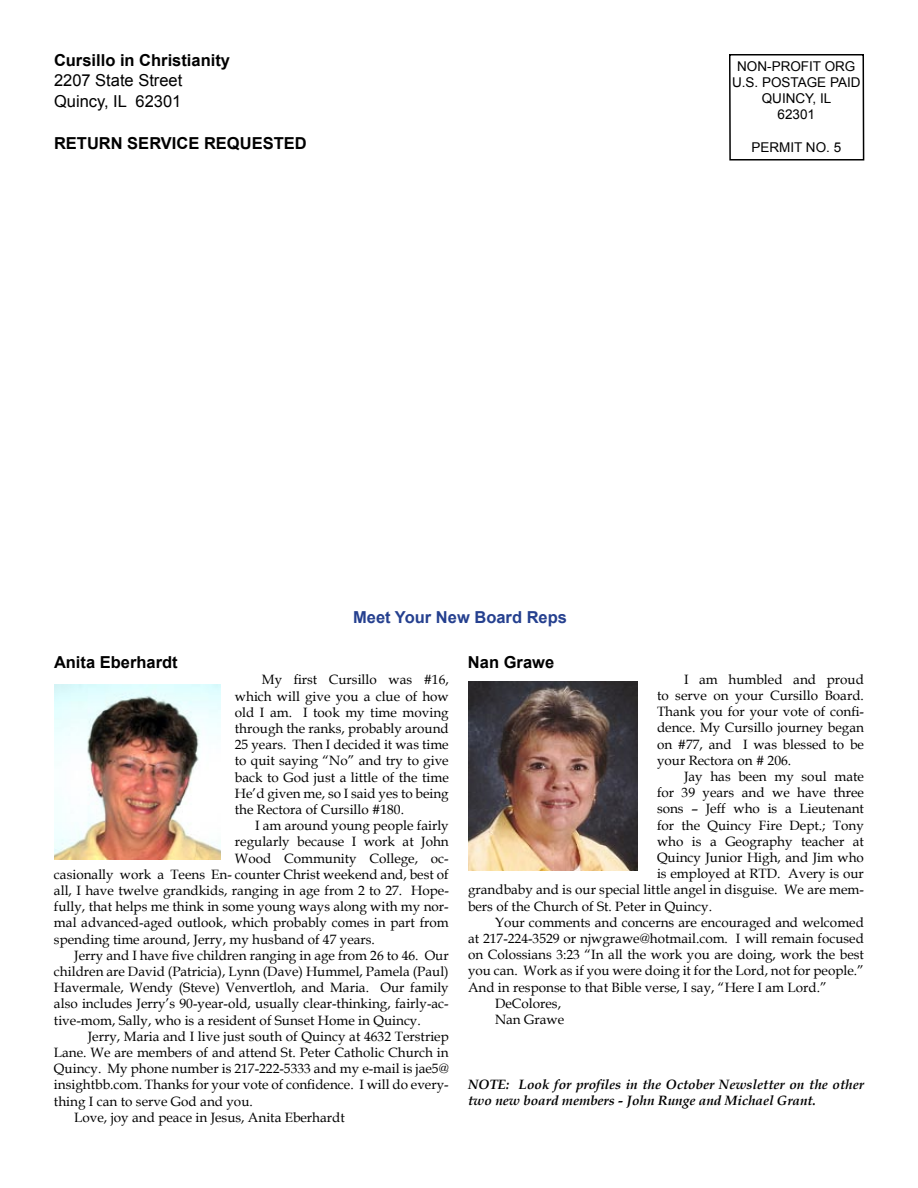
<style>
.page{position:relative;width:918px;height:1188px;background:#fff}
.page>*{position:absolute;margin:0;border:0;box-sizing:border-box;transform-origin:0 0}
.t1{font:700 16.5px "Arial";color:#000}
.t2{font:16.5px/21.6px "Arial";color:#000}
.t3{font:700 16.5px "Arial";color:#25408f}
.t4{font:13.5px/16.2px "Book Antiqua";color:#000;text-align:justify}
.t5{font:italic 700 13.5px/16.2px "Book Antiqua";color:#000}
.t6{font:13.5px/16.2px "Arial";color:#000;text-align:center}
</style>
<div class="page">
<div style="left:729px;top:54px;width:135px;height:107px;border:2px solid #000"></div>
<img style="left:55px;top:684px;width:166px;height:176px">
<img style="left:469px;top:681px;width:169px;height:189px">
<p class="t1" style="left:54px;top:49px;width:178px">Cursillo in Christianity</p>
<p class="t2" style="left:54px;top:69px;width:130px">2207 State Street<br>Quincy, IL 62301</p>
<p class="t1" style="left:54px;top:132px;width:254px">RETURN SERVICE REQUESTED</p>
<p class="t6" style="left:732px;top:58px;width:130px">NON-PROFIT ORG<br>U.S. POSTAGE PAID<br>QUINCY, IL<br>62301</p>
<p class="t6" style="left:751px;top:139px;width:91px">PERMIT NO. 5</p>
<p class="t1" style="left:54px;top:652px;width:125px">Anita Eberhardt</p>
<p class="t3" style="left:353px;top:606px;width:215px">Meet Your New Board Reps</p>
<p class="t1" style="left:468px;top:651px;width:88px">Nan Grawe</p>
<p class="t4" style="left:235px;top:671px;width:215px;text-indent:27px">My first Cursillo was #16, which will give you a clue of how old I am. I took my time moving through the ranks, probably around 25 years. Then I decided it was time to quit saying “No” and try to give back to God just a little of the time He’d given me, so I said yes to being the Rectora of Cursillo #180.</p>
<p class="t4" style="left:255px;top:817px;width:195px">I am around young people fairly</p>
<p class="t4" style="left:235px;top:833px;width:215px">regularly because I work at John</p>
<p class="t4" style="left:235px;top:850px;width:215px">Wood Community College, oc-</p>
<p class="t4" style="left:54px;top:866px;width:396px">casionally work a Teens En- counter Christ weekend and, best of</p>
<p class="t4" style="left:54px;top:882px;width:396px">all, I have twelve grandkids, ranging in age from 2 to 27. Hope-</p>
<p class="t4" style="left:54px;top:898px;width:396px">fully, that helps me think in some young ways along with my nor-</p>
<p class="t4" style="left:54px;top:914px;width:396px">mal advanced-aged outlook, which probably comes in part from</p>
<p class="t4" style="left:54px;top:931px;width:322px">spending time around, Jerry, my husband of 47 years.</p>
<p class="t4" style="left:74px;top:947px;width:376px">Jerry and I have five children ranging in age from 26 to 46. Our</p>
<p class="t4" style="left:54px;top:963px;width:396px">children are David (Patricia), Lynn (Dave) Hummel, Pamela (Paul)</p>
<p class="t4" style="left:54px;top:979px;width:396px">Havermale, Wendy (Steve) Venvertloh, and Maria. Our family</p>
<p class="t4" style="left:54px;top:995px;width:396px">also includes Jerry’s 90-year-old, usually clear-thinking, fairly-ac-</p>
<p class="t4" style="left:54px;top:1012px;width:368px">tive-mom, Sally, who is a resident of Sunset Home in Quincy.</p>
<p class="t4" style="left:88px;top:1028px;width:363px">Jerry, Maria and I live just south of Quincy at 4632 Terstriep</p>
<p class="t4" style="left:54px;top:1044px;width:396px">Lane. We are members of and attend St. Peter Catholic Church in</p>
<p class="t4" style="left:54px;top:1060px;width:396px">Quincy. My phone number is 217-222-5333 and my e-mail is jae5@</p>
<p class="t4" style="left:54px;top:1076px;width:396px">insightbb.com. Thanks for your vote of confidence. I will do every-</p>
<p class="t4" style="left:54px;top:1093px;width:200px">thing I can to serve God and you.</p>
<p class="t4" style="left:74px;top:1109px;width:272px">Love, joy and peace in Jesus, Anita Eberhardt</p>
<p class="t4" style="left:657px;top:671px;width:209px;text-indent:27px">I am humbled and proud to serve on your Cursillo Board.<br>Thank you for your vote of confi&shy;dence. My Cursillo journey began on #77, and I was blessed to be your Rectora on # 206.</p>
<p class="t4" style="left:684px;top:768px;width:182px">Jay has been my soul mate</p>
<p class="t4" style="left:657px;top:784px;width:208px">for 39 years and we have three</p>
<p class="t4" style="left:657px;top:800px;width:209px">sons – Jeff who is a Lieutenant</p>
<p class="t4" style="left:657px;top:817px;width:208px">for the Quincy Fire Dept.; Tony</p>
<p class="t4" style="left:657px;top:833px;width:208px">who is a Geography teacher at</p>
<p class="t4" style="left:657px;top:849px;width:208px">Quincy Junior High, and Jim who</p>
<p class="t4" style="left:657px;top:865px;width:208px">is employed at RTD. Avery is our</p>
<p class="t4" style="left:468px;top:881px;width:398px">grandbaby and is our special little angel in disguise. We are mem-</p>
<p class="t4" style="left:468px;top:898px;width:246px">bers of the Church of St. Peter in Quincy.</p>
<p class="t4" style="left:495px;top:914px;width:370px">Your comments and concerns are encouraged and welcomed</p>
<p class="t4" style="left:468px;top:930px;width:398px">at 217-224-3529 or njwgrawe@hotmail.com. I will remain focused</p>
<p class="t4" style="left:468px;top:946px;width:397px">on Colossians 3:23 “In all the work you are doing, work the best</p>
<p class="t4" style="left:468px;top:962px;width:398px">you can. Work as if you were doing it for the Lord, not for people.”</p>
<p class="t4" style="left:468px;top:979px;width:360px">And in response to that Bible verse, I say, “Here I am Lord.”</p>
<p class="t4" style="left:495px;top:995px;width:68px">DeColores,</p>
<p class="t4" style="left:495px;top:1011px;width:71px">Nan Grawe</p>
<p class="t5" style="left:468px;top:1076px;width:398px">NOTE: Look for profiles in the October Newsletter on the other two new board members - John Runge and Michael Grant.</p>
</div>
